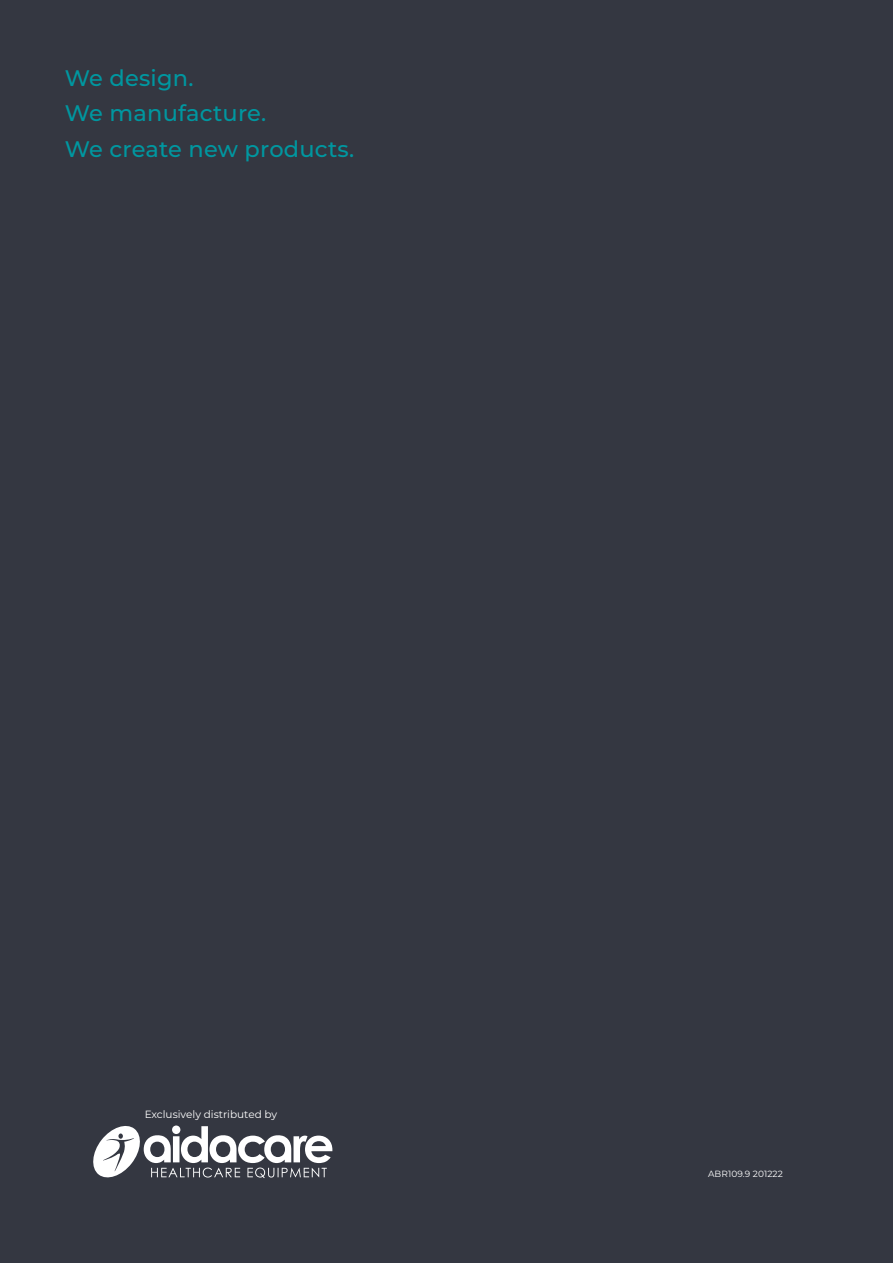
<style>
.page{position:relative;width:893px;height:1263px;background:#343741}
.page>*{position:absolute;margin:0;border:0;box-sizing:border-box;transform-origin:0 0}
.t1{font:500 22.5px/35.7px "Montserrat";letter-spacing:.01em;color:#0097a0}
.t2{font:10.5px "Montserrat";color:#fff}
.t3{font:9px "Montserrat";letter-spacing:.01em;color:#fff}
</style>
<div class="page">
<svg style="left:93px;top:1125px;width:239px;height:53px"></svg>
<p class="t1" style="left:65px;top:59px;width:291px">We design.<br>We manufacture.<br>We create new products.</p>
<p class="t2" style="left:145px;top:1107px;width:134px">Exclusively distributed by</p>
<p class="t3" style="left:708px;top:1168px;width:76px">ABR109.9 201222</p>
</div>
